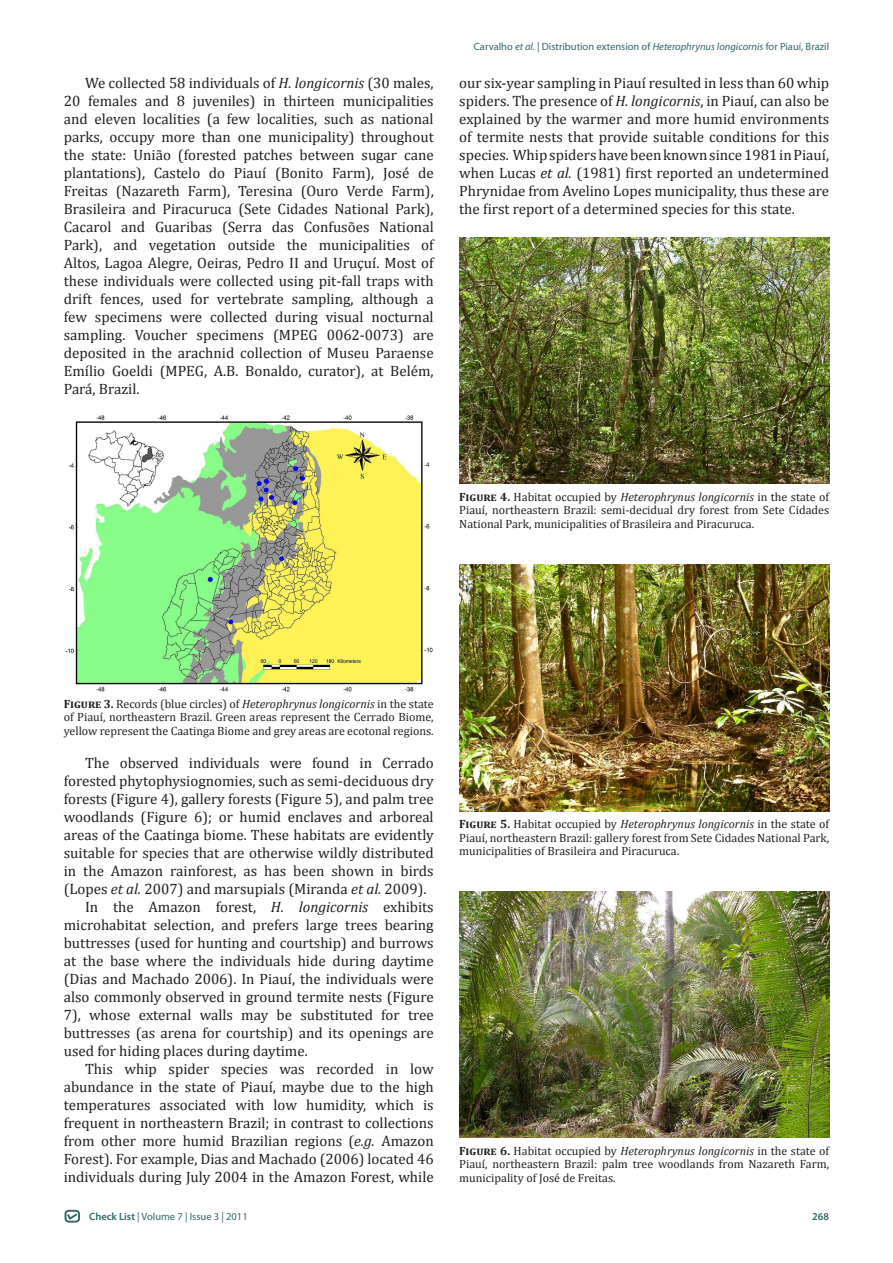
<style>
.page{position:relative;width:893px;height:1263px;background:#fff}
.page>*{position:absolute;margin:0;border:0;box-sizing:border-box;transform-origin:0 0}
.t1{font:15px/18px "Cambria";color:#231f20;text-align:justify}
.t2{font:12px/13.5px "Cambria";color:#231f20;text-align:justify}
.t3{font:10.5px "Myriad Pro";color:#336767}
.t4{font:600 10.5px "Myriad Pro";color:#336767}
.s1{font-style:italic}
.s2{font-weight:700}
.s3{font-weight:600}
</style>
<div class="page">
<div style="left:65px;top:1210px;width:15px;height:12px;border:2px solid #326667;border-radius:3px"></div>
<svg style="left:66px;top:1212px;width:13px;height:9px"></svg>
<img style="left:65px;top:415px;width:368px;height:276px">
<img style="left:459px;top:237px;width:370px;height:247px">
<img style="left:459px;top:565px;width:370px;height:246px">
<img style="left:459px;top:891px;width:370px;height:247px">
<p class="t1" style="left:64px;top:74px;width:371px;text-indent:21px">We collected 58 individuals of <span class="s1">H. longicornis</span> (30 males, 20 females and 8 juveniles) in thirteen municipalities and eleven localities (a few localities, such as national parks, occupy more than one municipality) throughout the state: União (forested patches between sugar cane plantations), Castelo do Piauí (Bonito Farm), José de Freitas (Nazareth Farm), Teresina (Ouro Verde Farm), Brasileira and Piracuruca (Sete Cidades National Park), Cacarol and Guaribas (Serra das Confusões National Park), and vegetation outside the municipalities of Altos, Lagoa Alegre, Oeiras, Pedro II and Uruçuí. Most of these individuals were collected using pit-fall traps with drift fences, used for vertebrate sampling, although a few specimens were collected during visual nocturnal sampling. Voucher specimens (MPEG 0062-0073) are deposited in the arachnid collection of Museu Paraense Emílio Goeldi (MPEG, A.B. Bonaldo, curator), at Belém, Pará, Brazil.</p>
<p class="t3" style="left:474px;top:40px;width:357px">Carvalho <span class="s1">et al.</span> | Distribution extension of <span class="s1">Heterophrynus longicornis</span> for Piauí, Brazil</p>
<p class="t1" style="left:459px;top:74px;width:371px">our six-year sampling in Piauí resulted in less than 60 whip spiders. The presence of <span class="s1">H. longicornis</span>, in Piauí, can also be explained by the warmer and more humid environments of termite nests that provide suitable conditions for this species. Whip spiders have been known since 1981 in Piauí, when Lucas <span class="s1">et al.</span> (1981) first reported an undetermined Phrynidae from Avelino Lopes municipality, thus these are the first report of a determined species for this state.</p>
<p class="t2" style="left:459px;top:490px;width:371px"><span class="s2">Figure 4.</span> Habitat occupied by <span class="s1">Heterophrynus longicornis</span> in the state of Piauí, northeastern Brazil: semi-decidual dry forest from Sete Cidades National Park, municipalities of Brasileira and Piracuruca.</p>
<p class="t2" style="left:64px;top:697px;width:371px"><span class="s2">Figure 3.</span> Records (blue circles) of <span class="s1">Heterophrynus longicornis</span> in the state of Piauí, northeastern Brazil. Green areas represent the Cerrado Biome, yellow represent the Caatinga Biome and grey areas are ecotonal regions.</p>
<p class="t1" style="left:64px;top:754px;width:371px;text-indent:21px">The observed individuals were found in Cerrado forested phytophysiognomies, such as semi-deciduous dry forests (Figure 4), gallery forests (Figure 5), and palm tree woodlands (Figure 6); or humid enclaves and arboreal areas of the Caatinga biome. These habitats are evidently suitable for species that are otherwise wildly distributed in the Amazon rainforest, as has been shown in birds (Lopes <span class="s1">et al.</span> 2007) and marsupials (Miranda <span class="s1">et al.</span> 2009).</p>
<p class="t1" style="left:64px;top:898px;width:371px;text-indent:21px">In the Amazon forest, <span class="s1">H. longicornis</span> exhibits microhabitat selection, and prefers large trees bearing buttresses (used for hunting and courtship) and burrows at the base where the individuals hide during daytime (Dias and Machado 2006). In Piauí, the individuals were also commonly observed in ground termite nests (Figure 7), whose external walls may be substituted for tree buttresses (as arena for courtship) and its openings are used for hiding places during daytime.</p>
<p class="t1" style="left:64px;top:1060px;width:371px;text-indent:21px">This whip spider species was recorded in low abundance in the state of Piauí, maybe due to the high temperatures associated with low humidity, which is frequent in northeastern Brazil; in contrast to collections from other more humid Brazilian regions (<span class="s1">e.g.</span> Amazon Forest). For example, Dias and Machado (2006) located 46 individuals during July 2004 in the Amazon Forest, while</p>
<p class="t3" style="left:89px;top:1210px;width:160px"><span class="s3">Check List</span> | Volume 7 | Issue 3 | 2011</p>
<p class="t2" style="left:459px;top:817px;width:371px"><span class="s2">Figure 5.</span> Habitat occupied by <span class="s1">Heterophrynus longicornis</span> in the state of Piauí, northeastern Brazil: gallery forest from Sete Cidades National Park, municipalities of Brasileira and Piracuruca.</p>
<p class="t2" style="left:459px;top:1144px;width:371px"><span class="s2">Figure 6.</span> Habitat occupied by <span class="s1">Heterophrynus longicornis</span> in the state of Piauí, northeastern Brazil: palm tree woodlands from Nazareth Farm, municipality of José de Freitas.</p>
<p class="t4" style="left:812px;top:1209px;width:18px">268</p>
</div>
